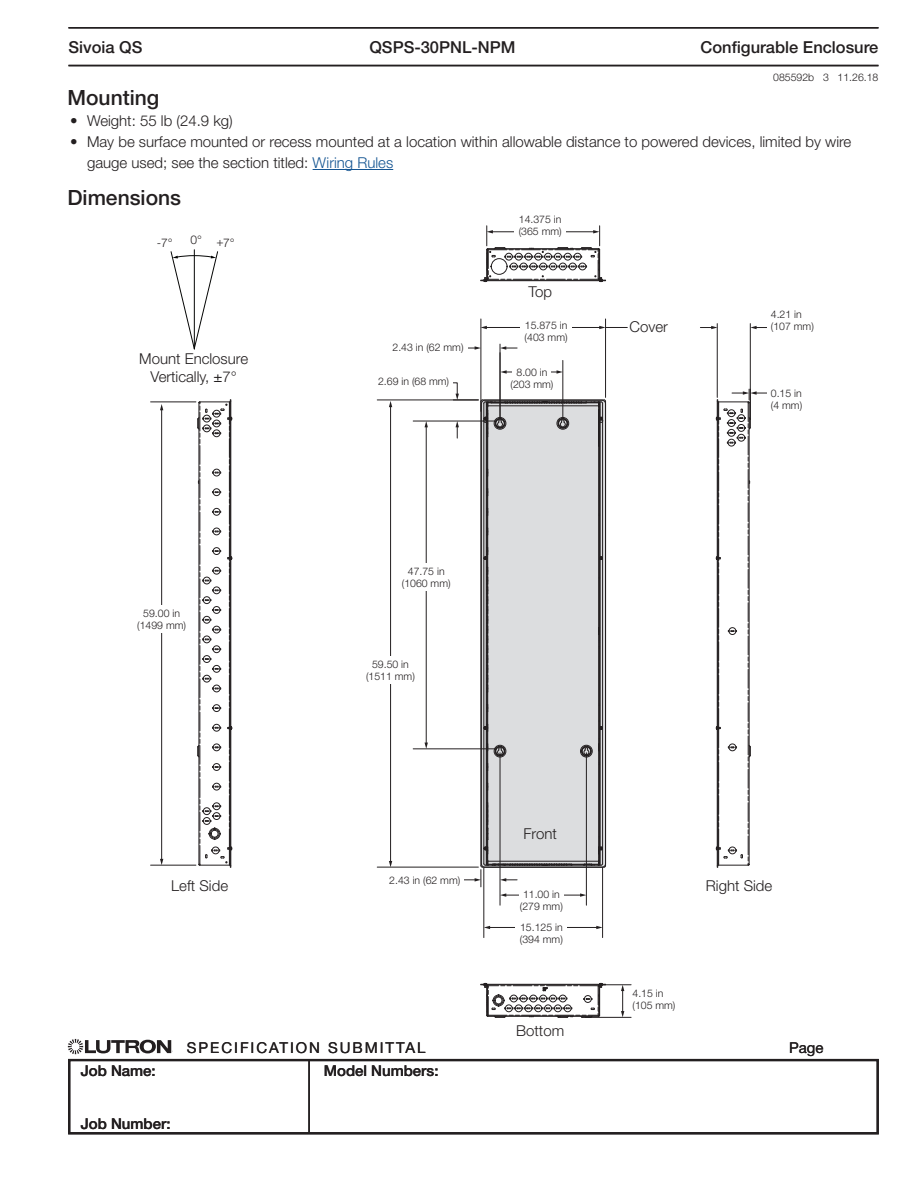
<style>
.page{position:relative;width:918px;height:1188px;background:#fff}
.page>*{position:absolute;margin:0;border:0;box-sizing:border-box;transform-origin:0 0}
.t1{font:500 21px "Helvetica Neue LT Std";color:#231f20}
.t2{font:500 16.5px "Helvetica Neue LT Std";color:#231f20}
.t3{font:300 15px/18px "Helvetica Neue LT Std";color:#231f20;text-align:center}
.t4{font:500 15px "Helvetica Neue LT Std";color:#231f20}
.t5{font:15px "Helvetica Neue LT Std";letter-spacing:.13em;color:#231f20}
.t6{font:300 12px "Helvetica Neue LT Std";color:#231f20}
.t7{font:300 10.5px/12px "Helvetica Neue LT Std";color:#231f20}
.s1{color:#155592}
.s2{font-weight:400}
</style>
<div class="page">
<svg style="left:68px;top:1039px;width:103px;height:15px"></svg>
<hr style="left:194px;top:250px;width:1px;height:99px;background:#040504">
<div style="left:481px;top:400px;width:125px;height:467px;background:#dcdddf;border-radius:4px"></div>
<div style="left:581px;top:746px;width:10px;height:10px;border:1px solid #231f20;border-radius:50%"></div>
<div style="left:495px;top:746px;width:10px;height:10px;border:1px solid #231f20;border-radius:50%"></div>
<div style="left:582px;top:747px;width:9px;height:9px;border:1px solid #231f20;border-radius:50%"></div>
<div style="left:582px;top:746px;width:9px;height:10px;border:1px solid #231f20;border-radius:50%"></div>
<hr style="left:482px;top:867px;width:122px;height:1px;background:#231f20">
<hr style="left:488px;top:865px;width:111px;height:1px;background:#231f20">
<hr style="left:487px;top:864px;width:113px;height:1px;background:#231f20">
<hr style="left:488px;top:861px;width:111px;height:1px;background:#231f20">
<hr style="left:481px;top:401px;width:1px;height:465px;background:#231f20">
<hr style="left:484px;top:403px;width:1px;height:461px;background:#231f20">
<hr style="left:486px;top:402px;width:1px;height:463px;background:#231f20">
<hr style="left:487px;top:402px;width:1px;height:463px;background:#231f20">
<svg style="left:484px;top:724px;width:2px;height:8px"></svg>
<svg style="left:497px;top:747px;width:6px;height:8px"></svg>
<svg style="left:584px;top:747px;width:5px;height:8px"></svg>
<hr style="left:598px;top:402px;width:1px;height:463px;background:#231f20">
<svg style="left:598px;top:635px;width:1px;height:14px"></svg>
<hr style="left:599px;top:402px;width:1px;height:463px;background:#231f20">
<hr style="left:600px;top:402px;width:1px;height:463px;background:#231f20">
<hr style="left:602px;top:403px;width:1px;height:461px;background:#231f20">
<hr style="left:605px;top:401px;width:1px;height:465px;background:#231f20">
<svg style="left:484px;top:547px;width:2px;height:13px"></svg>
<svg style="left:488px;top:803px;width:1px;height:37px"></svg>
<div style="left:494px;top:745px;width:12px;height:12px;border:1px solid #231f20;border-radius:50%"></div>
<div style="left:580px;top:745px;width:12px;height:12px;border:1px solid #231f20;border-radius:50%"></div>
<svg style="left:583px;top:847px;width:23px;height:21px"></svg>
<hr style="left:484px;top:868px;width:1px;height:70px;background:#231f20">
<hr style="left:602px;top:868px;width:1px;height:70px;background:#231f20">
<hr style="left:500px;top:344px;width:1px;height:73px;background:#231f20">
<hr style="left:377px;top:867px;width:101px;height:1px;background:#231f20">
<hr style="left:377px;top:400px;width:101px;height:1px;background:#231f20">
<hr style="left:500px;top:753px;width:1px;height:152px;background:#231f20">
<hr style="left:586px;top:753px;width:1px;height:152px;background:#231f20">
<hr style="left:413px;top:421px;width:83px;height:1px;background:#231f20">
<hr style="left:413px;top:749px;width:83px;height:1px;background:#231f20">
<hr style="left:605px;top:319px;width:1px;height:78px;background:#231f20">
<hr style="left:481px;top:319px;width:1px;height:92px;background:#231f20">
<hr style="left:563px;top:360px;width:1px;height:57px;background:#231f20">
<hr style="left:390px;top:406px;width:1px;height:456px;background:#231f20">
<svg style="left:389px;top:861px;width:3px;height:6px"></svg>
<svg style="left:389px;top:401px;width:3px;height:6px"></svg>
<hr style="left:426px;top:426px;width:1px;height:318px;background:#231f20">
<svg style="left:425px;top:743px;width:3px;height:6px"></svg>
<svg style="left:425px;top:421px;width:3px;height:6px"></svg>
<hr style="left:486px;top:327px;width:114px;height:1px;background:#231f20">
<svg style="left:481px;top:326px;width:6px;height:3px"></svg>
<hr style="left:505px;top:372px;width:53px;height:1px;background:#231f20">
<svg style="left:500px;top:370px;width:7px;height:4px"></svg>
<svg style="left:557px;top:370px;width:6px;height:4px"></svg>
<svg style="left:468px;top:346px;width:13px;height:4px"></svg>
<svg style="left:500px;top:346px;width:17px;height:4px"></svg>
<svg style="left:621px;top:986px;width:3px;height:31px"></svg>
<hr style="left:505px;top:895px;width:76px;height:1px;background:#231f20">
<svg style="left:500px;top:893px;width:6px;height:4px"></svg>
<svg style="left:580px;top:893px;width:6px;height:4px"></svg>
<hr style="left:489px;top:927px;width:108px;height:1px;background:#231f20">
<svg style="left:484px;top:926px;width:6px;height:3px"></svg>
<svg style="left:596px;top:926px;width:7px;height:3px"></svg>
<svg style="left:751px;top:326px;width:16px;height:3px"></svg>
<svg style="left:700px;top:326px;width:17px;height:3px"></svg>
<svg style="left:464px;top:847px;width:109px;height:40px"></svg>
<svg style="left:452px;top:382px;width:154px;height:65px"></svg>
<hr style="left:161px;top:409px;width:1px;height:451px;background:#231f20">
<svg style="left:160px;top:859px;width:3px;height:6px"></svg>
<svg style="left:160px;top:404px;width:3px;height:6px"></svg>
<hr style="left:151px;top:402px;width:45px;height:1px;background:#231f20">
<hr style="left:151px;top:865px;width:45px;height:1px;background:#231f20">
<hr style="left:717px;top:324px;width:1px;height:73px;background:#231f20">
<hr style="left:750px;top:324px;width:1px;height:95px;background:#231f20">
<svg style="left:716px;top:389px;width:51px;height:479px"></svg>
<svg style="left:197px;top:400px;width:36px;height:468px"></svg>
<svg style="left:481px;top:226px;width:125px;height:56px"></svg>
<hr style="left:599px;top:985px;width:32px;height:1px;background:#231f20">
<hr style="left:585px;top:1017px;width:46px;height:1px;background:#231f20">
<svg style="left:481px;top:983px;width:125px;height:35px"></svg>
<svg style="left:599px;top:326px;width:28px;height:3px"></svg>
<svg style="left:171px;top:251px;width:47px;height:98px"></svg>
<div style="left:68px;top:1059px;width:811px;height:75px;border:2px solid #231f20"></div>
<hr style="left:308px;top:1060px;width:2px;height:73px;background:#231f20">
<hr style="left:68px;top:27px;width:810px;height:1px;background:#231f20">
<hr style="left:68px;top:65px;width:810px;height:1px;background:#231f20">
<div style="left:133px;top:606px;width:57px;height:27px;background:#fff"></div>
<div style="left:362px;top:657px;width:57px;height:27px;background:#fff"></div>
<div style="left:516px;top:920px;width:51px;height:27px;background:#fff"></div>
<div style="left:397px;top:564px;width:58px;height:27px;background:#fff"></div>
<div style="left:374px;top:374px;width:79px;height:15px;background:#fff"></div>
<div style="left:514px;top:212px;width:52px;height:27px;background:#fff"></div>
<div style="left:520px;top:317px;width:52px;height:27px;background:#fff"></div>
<div style="left:507px;top:376px;width:50px;height:15px;background:#fff"></div>
<div style="left:513px;top:364px;width:38px;height:15px;background:#fff"></div>
<div style="left:519px;top:887px;width:45px;height:15px;background:#fff"></div>
<hr style="left:313px;top:169px;width:80px;height:1px;background:#155592">
<p class="t2" style="left:68px;top:37px;width:75px">Sivoia QS</p>
<p class="t2" style="left:369px;top:37px;width:148px">QSPS-30PNL-NPM</p>
<p class="t2" style="left:701px;top:37px;width:179px">Configurable Enclosure</p>
<p class="t7" style="left:773px;top:71px;width:107px">085592b 3 11.26.18</p>
<h1 class="t1" style="left:68px;top:85px;width:93px">Mounting</h1>
<p class="t3" style="left:70px;top:111px;width:164px">• Weight: 55 lb (24.9 kg)</p>
<p class="t3" style="left:87px;top:131px;width:766px;line-height:21px;text-align:left;text-indent:-17px">• May be surface mounted or recess mounted at a location within allowable distance to powered devices, limited by wire gauge used; see the section titled: <span class="s1">Wiring Rules</span></p>
<h1 class="t1" style="left:68px;top:186px;width:115px">Dimensions</h1>
<p class="t6" style="left:157px;top:235px;width:17px">-7°</p>
<p class="t6" style="left:190px;top:234px;width:46px">0° +7°</p>
<p class="t3" style="left:139px;top:349px;width:110px">Mount Enclosure<br>Vertically, <span class="s2">±</span>7°</p>
<p class="t7" style="left:137px;top:607px;width:50px;text-align:center">59.00 in (1499 mm)</p>
<p class="t7" style="left:393px;top:341px;width:73px">2.43 in (62 mm)</p>
<p class="t7" style="left:378px;top:375px;width:73px">2.69 in (68 mm)</p>
<p class="t7" style="left:519px;top:213px;width:44px">14.375 in (365 mm)</p>
<p class="t3" style="left:528px;top:282px;width:25px">Top</p>
<p class="t7" style="left:525px;top:319px;width:44px">15.875 in (403 mm)</p>
<p class="t7" style="left:511px;top:378px;width:44px">(203 mm)</p>
<p class="t7" style="left:517px;top:366px;width:32px">8.00 in</p>
<p class="t3" style="left:630px;top:318px;width:40px">Cover</p>
<p class="t7" style="left:402px;top:565px;width:50px;text-align:center">47.75 in (1060 mm)</p>
<p class="t7" style="left:366px;top:658px;width:50px;text-align:center">59.50 in (1511 mm)</p>
<p class="t3" style="left:524px;top:824px;width:35px">Front</p>
<p class="t7" style="left:771px;top:308px;width:44px">4.21 in (107 mm)</p>
<p class="t7" style="left:771px;top:387px;width:33px">0.15 in (4 mm)</p>
<p class="t7" style="left:389px;top:874px;width:73px">2.43 in (62 mm)</p>
<p class="t3" style="left:171px;top:877px;width:58px">Left Side</p>
<p class="t3" style="left:706px;top:877px;width:68px">Right Side</p>
<p class="t7" style="left:523px;top:888px;width:38px">11.00 in</p>
<p class="t7" style="left:520px;top:900px;width:44px">(279 mm)</p>
<p class="t7" style="left:520px;top:921px;width:44px">15.125 in (394 mm)</p>
<p class="t3" style="left:516px;top:1021px;width:50px">Bottom</p>
<p class="t7" style="left:633px;top:988px;width:44px">4.15 in (105 mm)</p>
<p class="t4" style="left:81px;top:1061px;width:77px">Job Name:</p>
<p class="t4" style="left:81px;top:1114px;width:91px">Job Number:</p>
<p class="t5" style="left:187px;top:1039px;width:240px">SPECIFICATION SUBMITTAL</p>
<p class="t5" style="left:789px;top:1039px;width:36px">Page</p>
<p class="t4" style="left:324px;top:1061px;width:116px">Model Numbers:</p>
</div>
